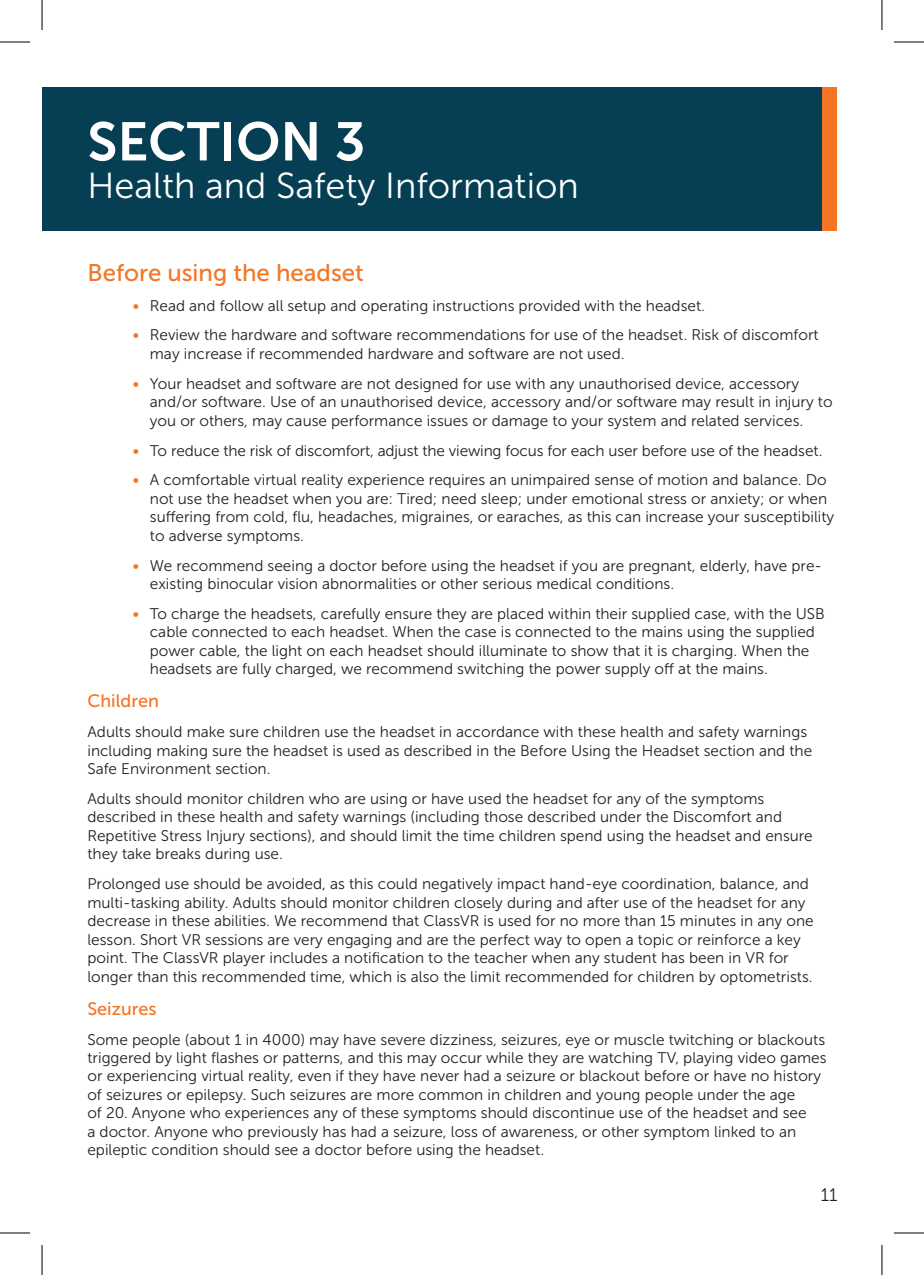
<style>
.page{position:relative;width:924px;height:1275px;background:#fff}
.page>*{position:absolute;margin:0;border:0;box-sizing:border-box;transform-origin:0 0}
.t1{font:54px "Museo Sans 700";color:#fff}
.t2{font:36px "Museo Sans 300";color:#fff}
.t3{font:24px "Museo Sans 500";color:#f47523}
.t4{font:18px "Museo Sans 500";color:#f47523}
.t5{font:18px "Museo Sans 300";color:#231f20}
.t6{font:15.4px/18.4px "Museo Sans 300";color:#231f20}
.s1{font-family:"Museo Sans 500";color:#f47523}
</style>
<div class="page">
<div style="left:42px;top:87px;width:779px;height:144px;background:#063f53"></div>
<div style="left:821px;top:87px;width:15px;height:144px;background:#f47523"></div>
<hr style="left:0;top:42px;width:30px;height:1px;background:#000">
<hr style="left:893px;top:42px;width:30px;height:1px;background:#000">
<hr style="left:0;top:1232px;width:30px;height:1px;background:#000">
<hr style="left:893px;top:1232px;width:30px;height:1px;background:#000">
<hr style="left:42px;top:0;width:1px;height:30px;background:#000">
<hr style="left:42px;top:1245px;width:1px;height:30px;background:#000">
<hr style="left:881px;top:0;width:1px;height:30px;background:#000">
<hr style="left:881px;top:1245px;width:1px;height:30px;background:#000">
<h1 class="t1" style="left:87px;top:112px;width:279px">SECTION 3</h1>
<h2 class="t2" style="left:87px;top:167px;width:492px">Health and Safety Information</h2>
<h3 class="t3" style="left:87px;top:259px;width:278px">Before using the headset</h3>
<p class="t6" style="left:133px;top:296px;width:573px"><span class="s1">•</span> Read and follow all setup and operating instructions provided with the headset.</p>
<p class="t6" style="left:150px;top:326px;width:670px;text-indent:-17px"><span class="s1">•</span> Review the hardware and software recommendations for use of the headset. Risk of discomfort may increase if recommended hardware and software are not used.</p>
<p class="t6" style="left:150px;top:374px;width:684px;text-indent:-17px"><span class="s1">•</span> Your headset and software are not designed for use with any unauthorised device, accessory and/or software. Use of an unauthorised device, accessory and/or software may result in injury to you or others, may cause performance issues or damage to your system and related services.</p>
<p class="t6" style="left:133px;top:441px;width:691px"><span class="s1">•</span> To reduce the risk of discomfort, adjust the viewing focus for each user before use of the headset.</p>
<p class="t6" style="left:150px;top:471px;width:685px;text-indent:-17px"><span class="s1">•</span> A comfortable virtual reality experience requires an unimpaired sense of motion and balance. Do not use the headset when you are: Tired; need sleep; under emotional stress or anxiety; or when suffering from cold, flu, headaches, migraines, or earaches, as this can increase your susceptibility to adverse symptoms.</p>
<p class="t6" style="left:150px;top:556px;width:673px;text-indent:-17px"><span class="s1">•</span> We recommend seeing a doctor before using the headset if you are pregnant, elderly, have pre&shy;existing binocular vision abnormalities or other serious medical conditions.</p>
<p class="t6" style="left:150px;top:604px;width:676px;text-indent:-17px"><span class="s1">•</span> To charge the headsets, carefully ensure they are placed within their supplied case, with the USB cable connected to each headset. When the case is connected to the mains using the supplied power cable, the light on each headset should illuminate to show that it is charging. When the headsets are fully charged, we recommend switching the power supply off at the mains.</p>
<p class="t4" style="left:87px;top:691px;width:73px">Children</p>
<p class="t6" style="left:87px;top:723px;width:726px">Adults should make sure children use the headset in accordance with these health and safety warnings including making sure the headset is used as described in the Before Using the Headset section and the<br>Safe Environment section.</p>
<p class="t6" style="left:87px;top:789px;width:726px">Adults should monitor children who are using or have used the headset for any of the symptoms described in these health and safety warnings (including those described under the Discomfort and Repetitive Stress Injury sections), and should limit the time children spend using the headset and ensure they take breaks during use.</p>
<p class="t6" style="left:87px;top:875px;width:727px">Prolonged use should be avoided, as this could negatively impact hand-eye coordination, balance, and multi-tasking ability. Adults should monitor children closely during and after use of the headset for any decrease in these abilities. We recommend that ClassVR is used for no more than 15 minutes in any one lesson. Short VR sessions are very engaging and are the perfect way to open a topic or reinforce a key point. The ClassVR player includes a notification to the teacher when any student has been in VR for longer than this recommended time, which is also the limit recommended for children by optometrists.</p>
<p class="t4" style="left:87px;top:998px;width:71px">Seizures</p>
<p class="t6" style="left:87px;top:1030px;width:740px">Some people (about 1 in 4000) may have severe dizziness, seizures, eye or muscle twitching or blackouts triggered by light flashes or patterns, and this may occur while they are watching TV, playing video games or experiencing virtual reality, even if they have never had a seizure or blackout before or have no history of seizures or epilepsy. Such seizures are more common in children and young people under the age<br>of 20. Anyone who experiences any of these symptoms should discontinue use of the headset and see<br>a doctor. Anyone who previously has had a seizure, loss of awareness, or other symptom linked to an epileptic condition should see a doctor before using the headset.</p>
<p class="t5" style="left:820px;top:1185px;width:18px">11</p>
</div>
